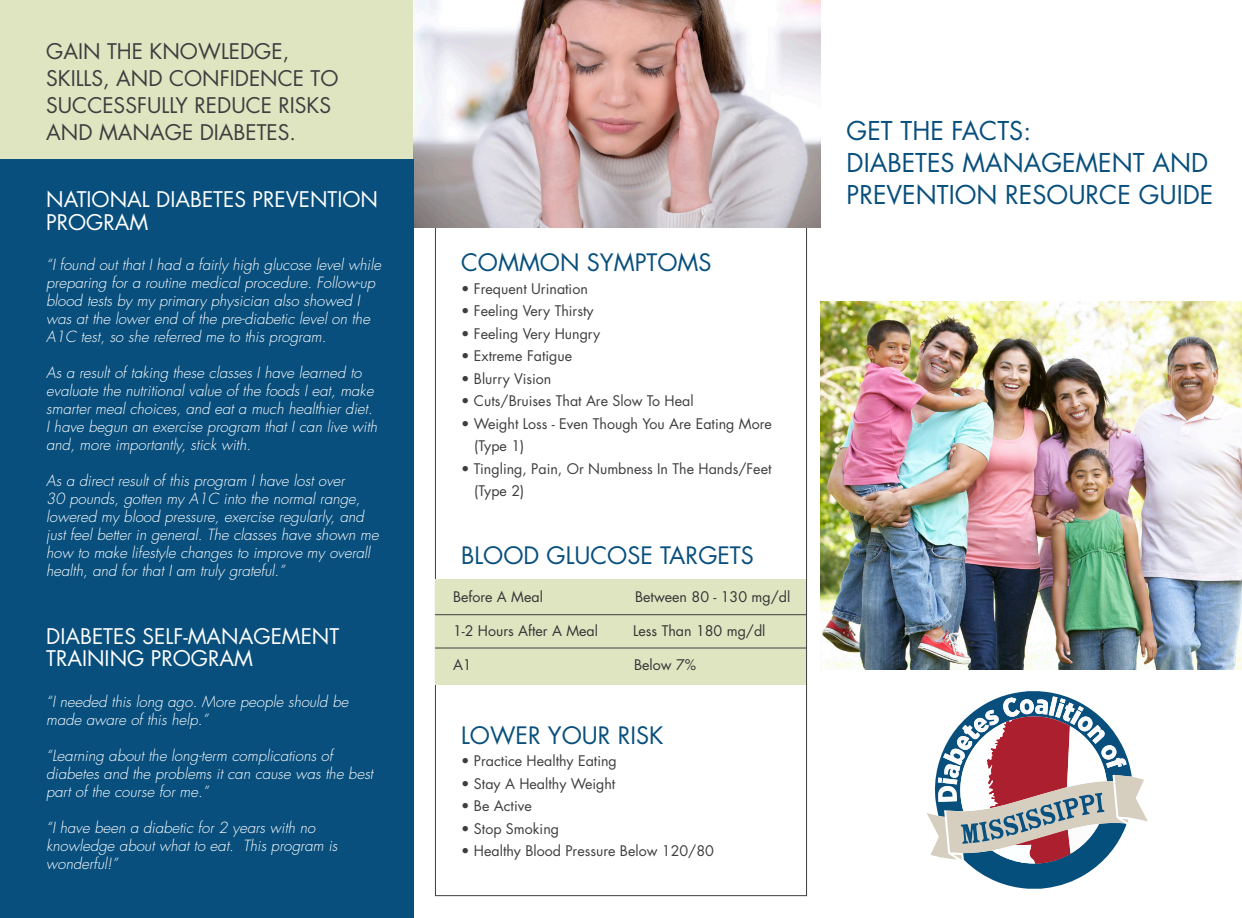
<style>
.page{position:relative;width:1242px;height:918px;background:#fff}
.page>*{position:absolute;margin:0;border:0;box-sizing:border-box;transform-origin:0 0}
.t1{font:25.2px/32px "Futura";color:#084f7d}
.t2{font:23.4px "Futura";color:#084f7d}
.t3{font:21px/27px "Futura";color:#3e3e3f}
.t4{font:21px "Futura";color:#fff}
.t5{font:italic 300 15px/18px "Futura";color:#fff}
.t6{font:14.25px "Futura";color:#3e3e3f}
.t7{font:14.25px "Futura";color:#363536}
</style>
<div class="page">
<div style="left:0;top:0;width:414px;height:160px;background:#dfe5c1"></div>
<img style="left:414px;top:0;width:407px;height:228px">
<div style="left:436px;top:579px;width:370px;height:106px;background:#dfe5c1"></div>
<div style="left:0;top:160px;width:414px;height:758px;background:#084f7d"></div>
<img style="left:821px;top:301px;width:421px;height:369px">
<svg style="left:927px;top:691px;width:221px;height:198px"></svg>
<hr style="left:435px;top:614px;width:371px;height:1px;background:#3e3e3f">
<hr style="left:435px;top:648px;width:371px;height:1px;background:#3e3e3f">
<p class="t3" style="left:46px;top:37px;width:294px">GAIN THE KNOWLEDGE,<br>SKILLS, AND CONFIDENCE TO<br>SUCCESSFULLY REDUCE RISKS</p>
<p class="t3" style="left:46px;top:118px;width:251px">AND MANAGE DIABETES.</p>
<p class="t4" style="left:46px;top:185px;width:333px">NATIONAL DIABETES PREVENTION</p>
<p class="t4" style="left:46px;top:207px;width:104px">PROGRAM</p>
<p class="t5" style="left:46px;top:256px;width:336px">“I found out that I had a fairly high glucose level while preparing for a routine medical procedure. Follow-up blood tests by my primary physician also showed I was at the lower end of the pre-diabetic level on the A1C test, so she referred me to this program.</p>
<p class="t5" style="left:46px;top:364px;width:333px">As a result of taking these classes I have learned to evaluate the nutritional value of the foods I eat, make smarter meal choices, and eat a much healthier diet.<br>I have begun an exercise program that I can live with and, more importantly, stick with.</p>
<p class="t5" style="left:46px;top:472px;width:334px">As a direct result of this program I have lost over<br>30 pounds, gotten my A1C into the normal range, lowered my blood pressure, exercise regularly, and just feel better in general. The classes have shown me how to make lifestyle changes to improve my overall health, and for that I am truly grateful.”</p>
<p class="t4" style="left:46px;top:621px;width:295px">DIABETES SELF-MANAGEMENT</p>
<p class="t4" style="left:46px;top:644px;width:208px">TRAINING PROGRAM</p>
<p class="t5" style="left:46px;top:692px;width:304px">“I needed this long ago. More people should be made aware of this help.”</p>
<p class="t5" style="left:46px;top:746px;width:328px">“Learning about the long-term complications of diabetes and the problems it can cause was the best part of the course for me.”</p>
<p class="t5" style="left:46px;top:818px;width:293px">“I have been a diabetic for 2 years with no knowledge about what to eat. This program is wonderful!”</p>
<p class="t2" style="left:461px;top:247px;width:252px">COMMON SYMPTOMS</p>
<p class="t6" style="left:461px;top:279px;width:128px">• Frequent Urination</p>
<p class="t6" style="left:461px;top:301px;width:134px">• Feeling Very Thirsty</p>
<p class="t6" style="left:461px;top:324px;width:141px">• Feeling Very Hungry</p>
<p class="t6" style="left:461px;top:346px;width:112px">• Extreme Fatigue</p>
<p class="t6" style="left:461px;top:369px;width:92px">• Blurry Vision</p>
<p class="t6" style="left:461px;top:391px;width:234px">• Cuts/Bruises That Are Slow To Heal</p>
<p class="t6" style="left:461px;top:414px;width:312px">• Weight Loss - Even Though You Are Eating More</p>
<p class="t6" style="left:474px;top:436px;width:51px">(Type 1)</p>
<p class="t6" style="left:461px;top:459px;width:312px">• Tingling, Pain, Or Numbness In The Hands/Feet</p>
<p class="t6" style="left:474px;top:481px;width:51px">(Type 2)</p>
<p class="t2" style="left:461px;top:539px;width:294px">BLOOD GLUCOSE TARGETS</p>
<p class="t7" style="left:453px;top:587px;width:91px">Before A Meal</p>
<p class="t7" style="left:635px;top:587px;width:157px">Between 80 - 130 mg/dl</p>
<p class="t7" style="left:453px;top:621px;width:147px">1-2 Hours After A Meal</p>
<p class="t7" style="left:633px;top:621px;width:134px">Less Than 180 mg/dl</p>
<p class="t7" style="left:453px;top:654px;width:20px">A1</p>
<p class="t7" style="left:634px;top:654px;width:64px">Below 7%</p>
<p class="t2" style="left:461px;top:719px;width:204px">LOWER YOUR RISK</p>
<p class="t6" style="left:461px;top:751px;width:157px">• Practice Healthy Eating</p>
<p class="t6" style="left:461px;top:774px;width:156px">• Stay A Healthy Weight</p>
<p class="t6" style="left:461px;top:796px;width:72px">• Be Active</p>
<p class="t6" style="left:461px;top:819px;width:99px">• Stop Smoking</p>
<p class="t6" style="left:461px;top:841px;width:254px">• Healthy Blood Pressure Below 120/80</p>
<p class="t1" style="left:847px;top:115px;width:186px">GET THE FACTS:</p>
<p class="t1" style="left:847px;top:147px;width:368px">DIABETES MANAGEMENT AND<br>PREVENTION RESOURCE GUIDE</p>
</div>
